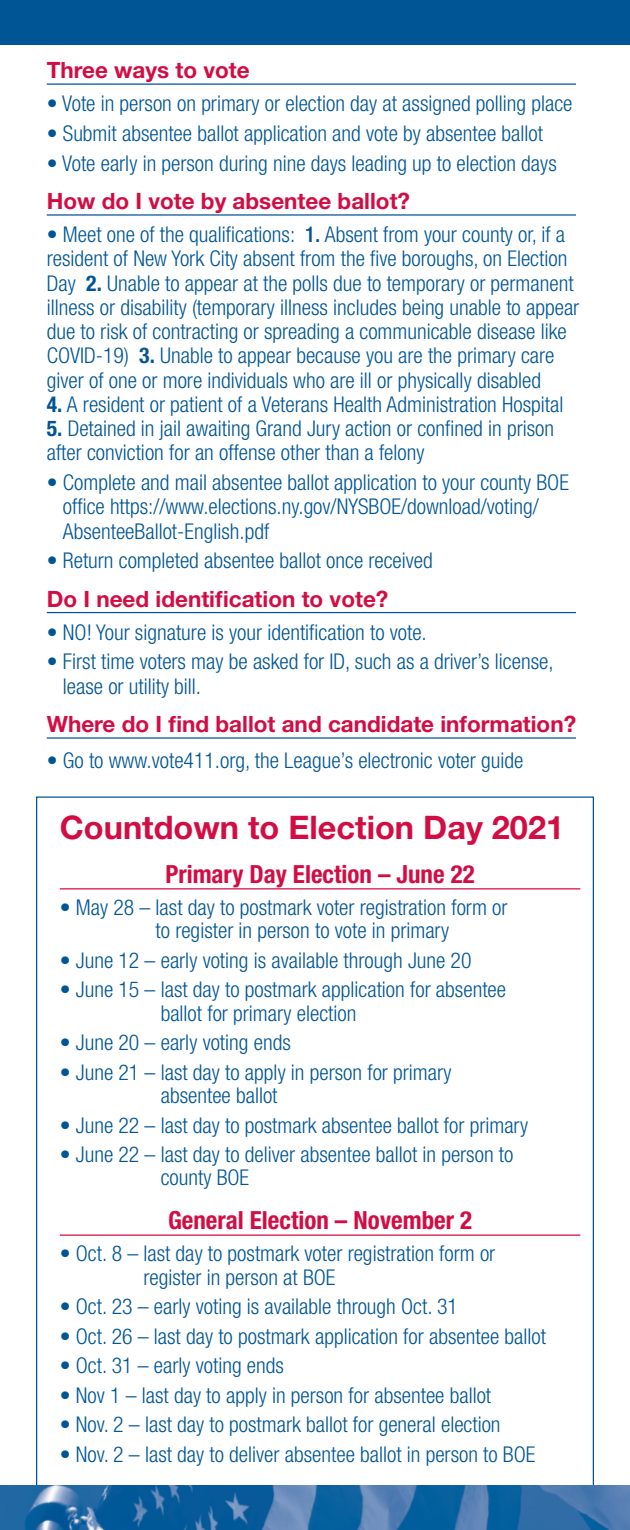
<style>
.page{position:relative;width:630px;height:1530px;background:#fff}
.page>*{position:absolute;margin:0;border:0;box-sizing:border-box;transform-origin:0 0}
.headline{font:700 32.5px "Helvetica Neue";color:#d20d44}
.t1{font:700 condensed 25px "Helvetica Neue";color:#d20d44}
.headline-2{font:700 22.5px "Helvetica Neue";color:#d20d44}
.text{font:300 condensed 21.75px/24.2px "Helvetica Neue";color:#005595}
.s1{font-weight:500}
.s2{font-weight:700}
</style>
<div class="page">
<div style="left:0;top:0;width:630px;height:45px;background:#005595"></div>
<img style="left:0;top:1485px;width:630px;height:45px">
<hr style="left:47px;top:83px;width:529px;height:2px;background:#005595">
<hr style="left:47px;top:214px;width:529px;height:2px;background:#005595">
<hr style="left:47px;top:612px;width:529px;height:1px;background:#005595">
<hr style="left:47px;top:737px;width:529px;height:2px;background:#005595">
<hr style="left:60px;top:888px;width:520px;height:1px;background:#d20d44">
<hr style="left:60px;top:1235px;width:520px;height:1px;background:#d20d44">
<p class="headline-2" style="left:47px;top:56px;width:204px">Three ways to vote</p>
<p class="text" style="left:47px;top:91px;width:527px">• Vote in person on primary or election day at assigned polling place</p>
<p class="text" style="left:47px;top:121px;width:498px">• Submit absentee ballot application and vote by absentee ballot</p>
<p class="text" style="left:47px;top:151px;width:512px">• Vote early in person during nine days leading up to election days</p>
<p class="headline-2" style="left:47px;top:187px;width:365px">How do I vote by absentee ballot?</p>
<p class="text" style="left:47px;top:222px;width:534px">• Meet one of the qualifications: <span class="s1">1.</span> Absent from your county or, if a resident of New York City absent from the five boroughs, on Election Day <span class="s2">2.</span> Unable to appear at the polls due to temporary or permanent illness or disability (temporary illness includes being unable to appear due to risk of contracting or spreading a communicable disease like COVID-19) <span class="s2">3.</span> Unable to appear because you are the primary care giver of one or more individuals who are ill or physically disabled</p>
<p class="text" style="left:47px;top:392px;width:518px"><span class="s2">4.</span> A resident or patient of a Veterans Health Administration Hospital</p>
<p class="text" style="left:47px;top:416px;width:509px"><span class="s2">5.</span> Detained in jail awaiting Grand Jury action or confined in prison after conviction for an offense other than a felony</p>
<p class="text" style="left:63px;top:470px;width:508px;text-indent:-16px">• Complete and mail absentee ballot application to your county BOE office https://www.elections.ny.gov/NYSBOE/download/voting/<br>AbsenteeBallot-English.pdf</p>
<p class="text" style="left:47px;top:548px;width:388px">• Return completed absentee ballot once received</p>
<p class="headline-2" style="left:47px;top:585px;width:343px">Do I need identification to vote?</p>
<p class="text" style="left:47px;top:620px;width:382px">• NO! Your signature is your identification to vote.</p>
<p class="text" style="left:63px;top:649px;width:492px;text-indent:-16px">• First time voters may be asked for ID, such as a driver’s license, lease or utility bill.</p>
<p class="headline-2" style="left:47px;top:710px;width:531px">Where do I find ballot and candidate information?</p>
<p class="text" style="left:47px;top:748px;width:478px">• Go to www.vote411.org, the League’s electronic voter guide</p>
<p class="headline" style="left:60px;top:807px;width:506px">Countdown to Election Day 2021</p>
<p class="t1" style="left:165px;top:859px;width:311px">Primary Day Election – June 22</p>
<p class="text" style="left:156px;top:896px;width:353px;line-height:23.2px;text-indent:-96px">• May 28 – last day to postmark voter registration form or to register in person to vote in primary</p>
<p class="text" style="left:60px;top:948px;width:413px">• June 12 – early voting is available through June 20</p>
<p class="text" style="left:161px;top:978px;width:347px;line-height:23.2px;text-indent:-101px">• June 15 – last day to postmark application for absentee ballot for primary election</p>
<p class="text" style="left:60px;top:1030px;width:233px">• June 20 – early voting ends</p>
<p class="text" style="left:161px;top:1060px;width:292px;line-height:23.2px;text-indent:-101px">• June 21 – last day to apply in person for primary absentee ballot</p>
<p class="text" style="left:60px;top:1113px;width:470px">• June 22 – last day to postmark absentee ballot for primary</p>
<p class="text" style="left:161px;top:1143px;width:354px;line-height:23.2px;text-indent:-101px">• June 22 – last day to deliver absentee ballot in person to county BOE</p>
<p class="t1" style="left:168px;top:1205px;width:306px">General Election – November 2</p>
<p class="text" style="left:143px;top:1242px;width:353px;line-height:23.2px;text-indent:-84px">• Oct. 8 – last day to postmark voter registration form or register in person at BOE</p>
<p class="text" style="left:60px;top:1294px;width:400px">• Oct. 23 – early voting is available through Oct. 31</p>
<p class="text" style="left:60px;top:1324px;width:488px">• Oct. 26 – last day to postmark application for absentee ballot</p>
<p class="text" style="left:60px;top:1353px;width:226px">• Oct. 31 – early voting ends</p>
<p class="text" style="left:60px;top:1383px;width:433px">• Nov 1 – last day to apply in person for absentee ballot</p>
<p class="text" style="left:60px;top:1412px;width:442px">• Nov. 2 – last day to postmark ballot for general election</p>
<p class="text" style="left:60px;top:1442px;width:477px">• Nov. 2 – last day to deliver absentee ballot in person to BOE</p>
</div>
